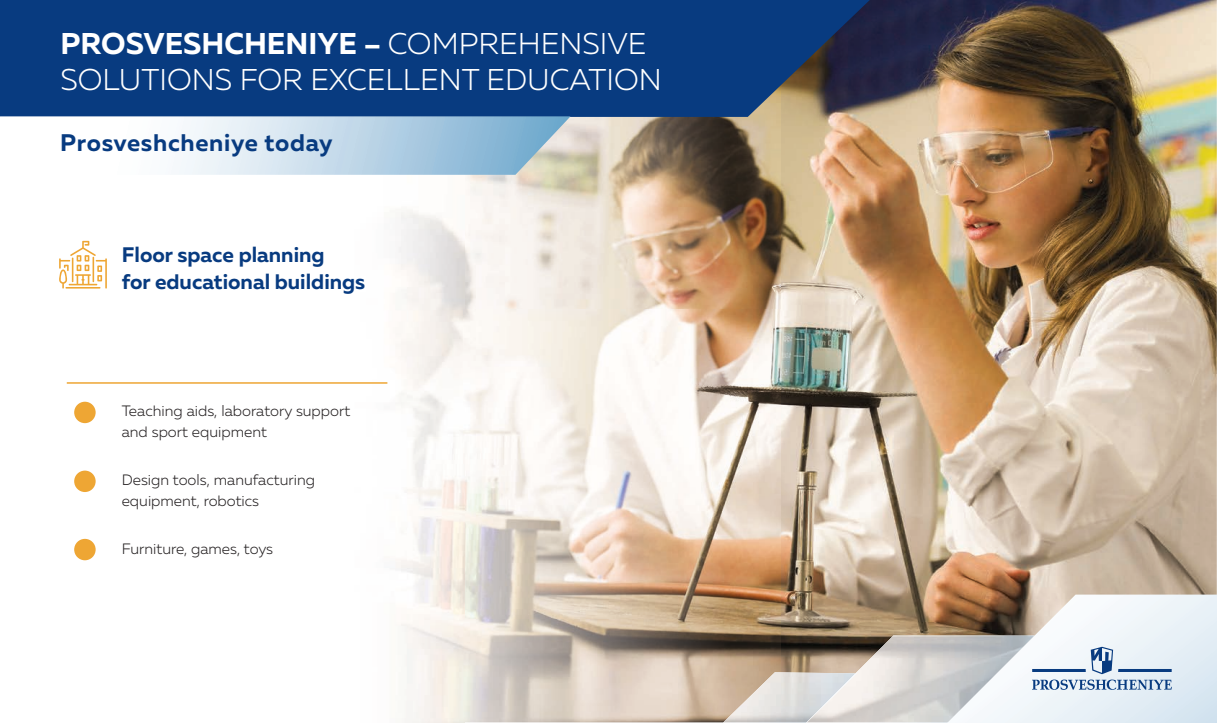
<style>
.page{position:relative;width:1217px;height:723px;background:#fff}
.page>*{position:absolute;margin:0;border:0;box-sizing:border-box;transform-origin:0 0}
.t1{font:300 30px/36px "Muller";color:#fff}
.t2{font:700 24px "Muller";letter-spacing:.03em;color:#083b80}
.t3{font:700 21px/27px "Muller";color:#083b80}
.t4{font:300 15px/21px "Muller";color:#231f20}
.s1{font-weight:700}
</style>
<div class="page">
<img style="left:780px;top:0;width:436px;height:594px">
<img style="left:387px;top:117px;width:393px;height:605px">
<svg style="left:59px;top:241px;width:48px;height:48px"></svg>
<hr style="left:67px;top:382px;width:320px;height:2px;background:#eea634">
<div style="left:74px;top:402px;width:22px;height:21px;background:#eea634;border-radius:50%"></div>
<div style="left:74px;top:471px;width:22px;height:21px;background:#eea634;border-radius:50%"></div>
<div style="left:74px;top:539px;width:22px;height:21px;background:#eea634;border-radius:50%"></div>
<svg style="left:0;top:0;width:869px;height:117px;background:#0d3c7c"></svg>
<svg style="left:0;top:116px;width:570px;height:59px"></svg>
<img style="left:722px;top:672px;width:4px;height:51px">
<svg style="left:726px;top:594px;width:490px;height:129px"></svg>
<h1 class="t1" style="left:60px;top:25px;width:602px"><span class="s1">PROSVESHCHENIYE –</span> COMPREHENSIVE<br>SOLUTIONS FOR EXCELLENT EDUCATION</h1>
<h2 class="t2" style="left:60px;top:128px;width:274px">Prosveshcheniye today</h2>
<h3 class="t3" style="left:122px;top:241px;width:245px">Floor space planning<br>for educational buildings</h3>
<p class="t4" style="left:122px;top:400px;width:230px">Teaching aids, laboratory support and sport equipment</p>
<p class="t4" style="left:122px;top:469px;width:195px">Design tools, manufacturing equipment, robotics</p>
<p class="t4" style="left:122px;top:538px;width:153px">Furniture, games, toys</p>
</div>
